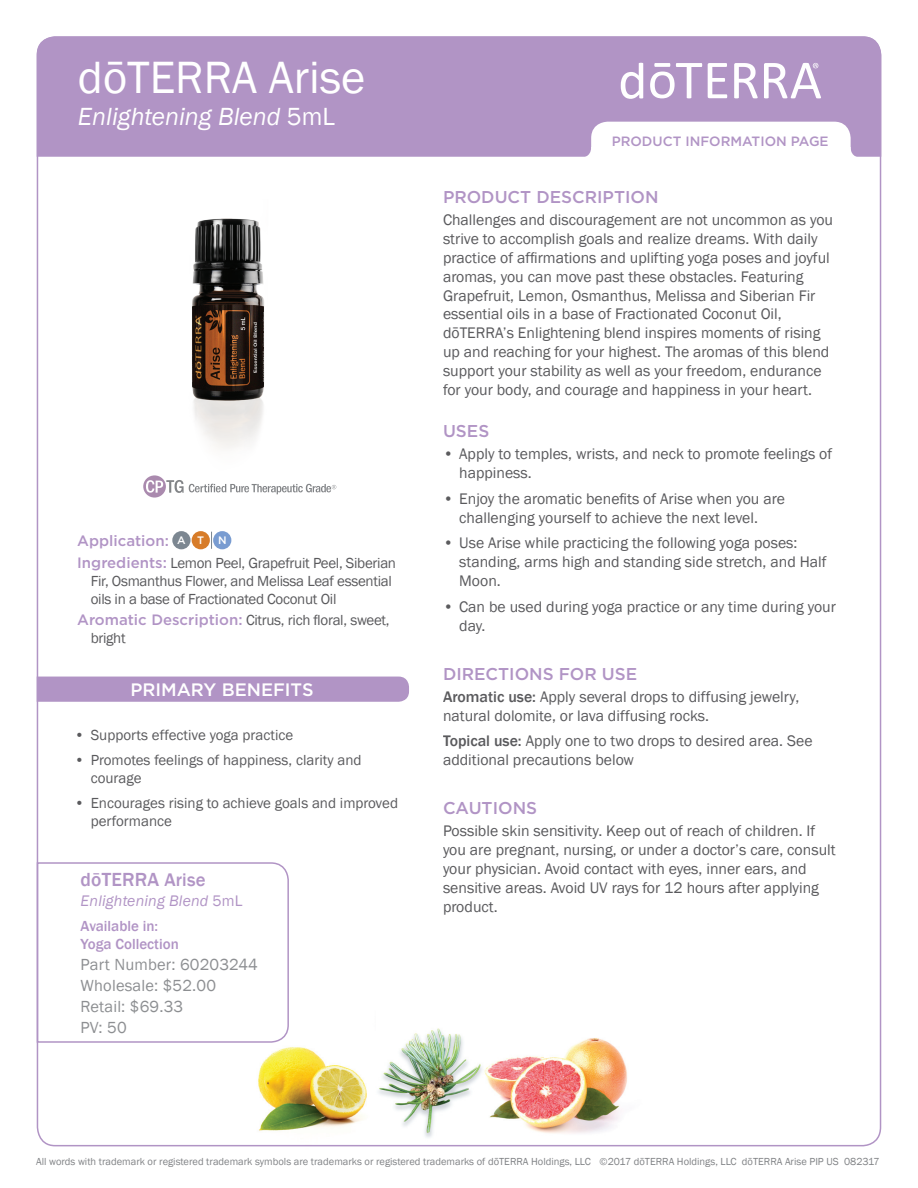
<style>
.page{position:relative;width:918px;height:1188px;background:#fff}
.page>*{position:absolute;margin:0;border:0;box-sizing:border-box;transform-origin:0 0}
.t1{font:46.5px "Franklin Gothic";color:#fff}
.t2{font:italic 25.5px "Franklin Gothic";color:#fff}
.t3{font:500 19.5px "Franklin Gothic";letter-spacing:.01em;color:#b194c5}
.t4{font:500 18px "Gotham";color:#fff}
.t5{font:500 17.1px "Gotham";color:#b194c5}
.t6{font:16.5px/21px "Franklin Gothic";letter-spacing:.01em;color:#8d8f92}
.t7{font:15.75px/18.9px "Franklin Gothic";color:#5a5a5d}
.t8{font:italic 15.75px "Franklin Gothic";letter-spacing:.01em;color:#b194c5}
.t9{font:15px/18px "Franklin Gothic";letter-spacing:-.02em;color:#5a5a5d}
.t10{font:15px/18px "Franklin Gothic";color:#5a5a5d}
.t11{font:500 15px/18px "Franklin Gothic";color:#b194c5}
.t12{font:500 15px "Gotham";color:#b194c5}
.t13{font:500 13.5px "Gotham";color:#b194c5}
.t14{font:500 10.8px "Gotham";color:#fff}
.t15{font:10.5px "Franklin Gothic";color:#808285}
.s1{font-style:normal}
.s2{font-family:"Gotham";font-weight:500;color:#b194c5}
.s3{font-size:18.75px}
.s4{font-weight:500}
</style>
<div class="page">
<div style="left:37px;top:36px;width:844px;height:121px;background:#b194c5"></div>
<svg style="left:734px;top:63px;width:24px;height:35px"></svg>
<svg style="left:708px;top:63px;width:19px;height:35px"></svg>
<svg style="left:650px;top:63px;width:52px;height:35px"></svg>
<svg style="left:621px;top:63px;width:22px;height:36px"></svg>
<svg style="left:764px;top:63px;width:57px;height:35px"></svg>
<svg style="left:581px;top:122px;width:280px;height:35px"></svg>
<svg style="left:143px;top:475px;width:193px;height:23px"></svg>
<img style="left:192px;top:218px;width:73px;height:231px">
<svg style="left:211px;top:532px;width:1px;height:17px"></svg>
<div style="left:172px;top:531px;width:19px;height:18px;background:#7c8791;border-radius:50%"></div>
<div style="left:192px;top:531px;width:18px;height:18px;background:#d77c29;border-radius:50%"></div>
<div style="left:213px;top:531px;width:18px;height:18px;background:#799cd1;border-radius:50%"></div>
<div style="left:37px;top:677px;width:372px;height:25px;background:#b194c5"></div>
<svg style="left:36px;top:862px;width:253px;height:181px"></svg>
<img style="left:245px;top:997px;width:122px;height:150px">
<img style="left:497px;top:1038px;width:130px;height:96px">
<img style="left:367px;top:1028px;width:130px;height:119px">
<h1 class="t1" style="left:78px;top:49px;width:289px">dōTERRA Arise</h1>
<h2 class="t2" style="left:78px;top:101px;width:259px">Enlightening Blend <span class="s1">5mL</span></h2>
<p class="t12" style="left:77px;top:531px;width:129px">Application: <sup>A</sup> <sup>T</sup></p>
<p class="t14" style="left:218px;top:533px;width:10px">N</p>
<p class="t9" style="left:91px;top:554px;width:307px;text-indent:-14px"><span class="s2">Ingredients:</span> Lemon Peel, Grapefruit Peel, Siberian<br>Fir, Osmanthus Flower, and Melissa Leaf essential oils in a base of Fractionated Coconut Oil</p>
<p class="t9" style="left:91px;top:611px;width:300px;text-indent:-14px"><span class="s2">Aromatic Description:</span> Citrus, rich floral, sweet, bright</p>
<p class="t4" style="left:130px;top:678px;width:185px">PRIMARY BENEFITS</p>
<p class="t10" style="left:75px;top:726px;width:220px">• Supports effective yoga practice</p>
<p class="t10" style="left:91px;top:751px;width:272px;text-indent:-16px">• Promotes feelings of happiness, clarity and courage</p>
<p class="t10" style="left:91px;top:794px;width:309px;text-indent:-16px">• Encourages rising to achieve goals and improved performance</p>
<p class="t3" style="left:81px;top:867px;width:126px">dōTERRA <span class="s3">Arise</span></p>
<p class="t8" style="left:81px;top:891px;width:164px">Enlightening Blend <span class="s1">5mL</span></p>
<p class="t11" style="left:81px;top:917px;width:100px">Available in:<br>Yoga Collection</p>
<p class="t6" style="left:81px;top:954px;width:179px">Part Number: 60203244<br>Wholesale: $52.00<br>Retail: $69.33<br>PV: 50</p>
<p class="t13" style="left:612px;top:132px;width:218px">PRODUCT INFORMATION PAGE</p>
<p class="t5" style="left:443px;top:185px;width:217px">PRODUCT DESCRIPTION</p>
<p class="t7" style="left:443px;top:211px;width:392px">Challenges and discouragement are not uncommon as you strive to accomplish goals and realize dreams. With daily practice of affirmations and uplifting yoga poses and joyful aromas, you can move past these obstacles. Featuring Grapefruit, Lemon, Osmanthus, Melissa and Siberian Fir essential oils in a base of Fractionated Coconut Oil, dōTERRA’s Enlightening blend inspires moments of rising up and reaching for your highest. The aromas of this blend support your stability as well as your freedom, endurance for your body, and courage and happiness in your heart.</p>
<p class="t5" style="left:443px;top:420px;width:48px">USES</p>
<p class="t7" style="left:459px;top:445px;width:374px;text-indent:-16px">• Apply to temples, wrists, and neck to promote feelings of happiness.</p>
<p class="t7" style="left:459px;top:490px;width:327px;text-indent:-16px">• Enjoy the aromatic benefits of Arise when you are challenging yourself to achieve the next level.</p>
<p class="t7" style="left:459px;top:534px;width:369px;text-indent:-16px">• Use Arise while practicing the following yoga poses: standing, arms high and standing side stretch, and Half<br>Moon.</p>
<p class="t7" style="left:459px;top:598px;width:378px;text-indent:-16px">• Can be used during yoga practice or any time during your day.</p>
<p class="t5" style="left:443px;top:662px;width:196px">DIRECTIONS FOR USE</p>
<p class="t7" style="left:443px;top:687px;width:358px"><span class="s4">Aromatic use:</span> Apply several drops to diffusing jewelry, natural dolomite, or lava diffusing rocks.</p>
<p class="t7" style="left:443px;top:732px;width:371px"><span class="s4">Topical use:</span> Apply one to two drops to desired area. See additional precautions below</p>
<p class="t5" style="left:443px;top:797px;width:96px">CAUTIONS</p>
<p class="t7" style="left:443px;top:822px;width:394px">Possible skin sensitivity. Keep out of reach of children. If you are pregnant, nursing, or under a doctor’s care, consult your physician. Avoid contact with eyes, inner ears, and sensitive areas. Avoid UV rays for 12 hours after applying product.</p>
<p class="t15" style="left:36px;top:1155px;width:845px">All words with trademark or registered trademark symbols are trademarks or registered trademarks of dōTERRA Holdings, LLC ©2017 dōTERRA Holdings, LLC dōTERRA Arise PIP US 082317</p>
</div>
